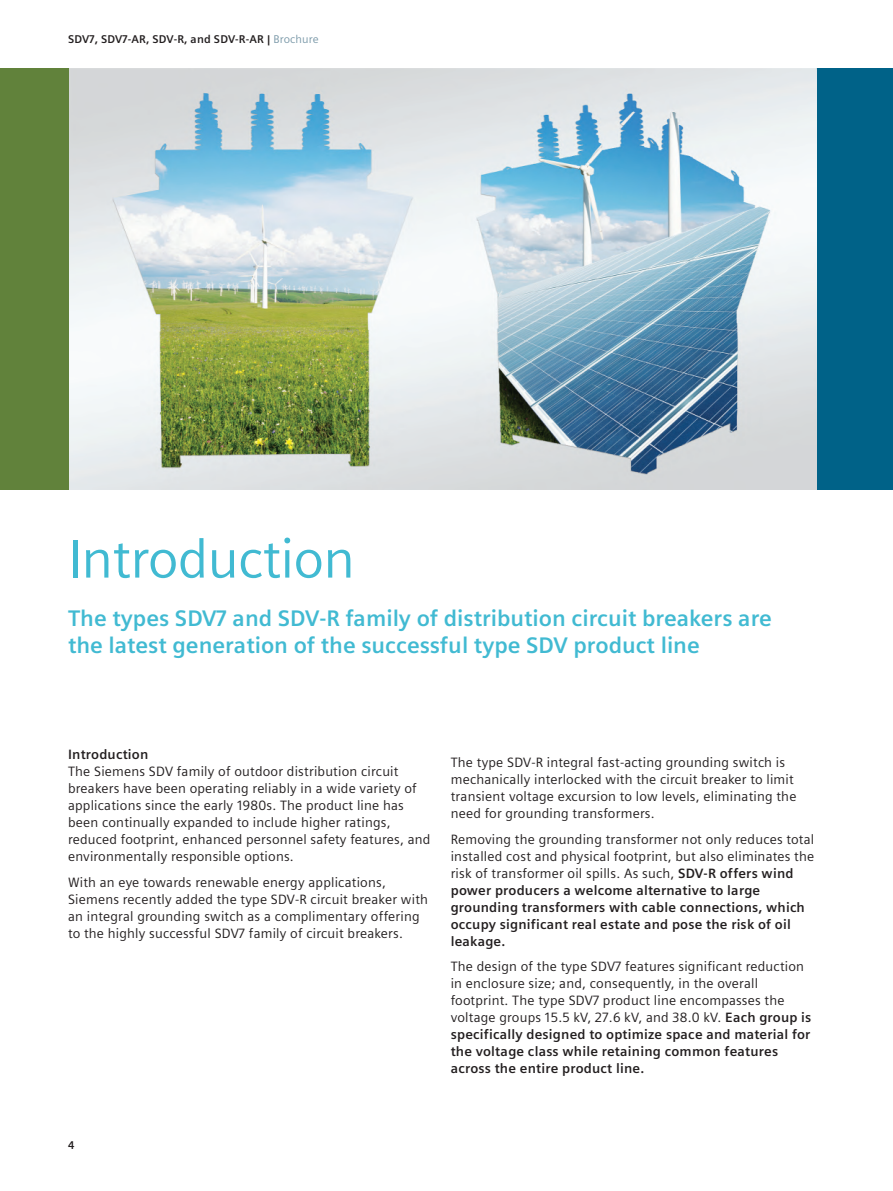
<style>
.page{position:relative;width:893px;height:1191px;background:#fff}
.page>*{position:absolute;margin:0;border:0;box-sizing:border-box;transform-origin:0 0}
.t1{font:54px "Siemens Sans";letter-spacing:-.01em;color:#41bad2}
.t2{font:700 22.5px/27px "Siemens Sans";color:#41bad2}
.t3{font:13.5px/17px "Siemens Sans";letter-spacing:.015em;color:#231f20}
.t4{font:700 13.5px/17px "Siemens Sans";letter-spacing:.015em;color:#231f20}
.t5{font:700 11.25px "Siemens Sans";letter-spacing:.015em;color:#231f20}
.s1{font-weight:400;color:#7b99a9}
.s2{font-weight:400}
.s3{font-weight:700}
</style>
<div class="page">
<div style="left:816px;top:68px;width:77px;height:421px;background:#006288"></div>
<img style="left:68px;top:68px;width:748px;height:421px">
<div style="left:0;top:68px;width:68px;height:421px;background:#61823b"></div>
<p class="t5" style="left:68px;top:32px;width:252px">SDV7, SDV7-AR, SDV-R, and SDV-R-AR | <span class="s1">Brochure</span></p>
<h1 class="t1" style="left:68px;top:528px;width:288px">Introduction</h1>
<h2 class="t2" style="left:68px;top:605px;width:705px">The types SDV7 and SDV-R family of distribution circuit breakers are the latest generation of the successful type SDV product line</h2>
<p class="t4" style="left:68px;top:746px;width:82px">Introduction</p>
<p class="t3" style="left:68px;top:763px;width:364px">The Siemens SDV family of outdoor distribution circuit breakers have been operating reliably in a wide variety of applications since the early 1980s. The product line has been continually expanded to include higher ratings, reduced footprint, enhanced personnel safety features, and environmentally responsible options.</p>
<p class="t3" style="left:68px;top:873px;width:361px">With an eye towards renewable energy applications, Siemens recently added the type SDV-R circuit breaker with an integral grounding switch as a complimentary offering to the highly successful SDV7 family of circuit breakers.</p>
<p class="t3" style="left:451px;top:754px;width:347px">The type SDV-R integral fast-acting grounding switch is mechanically interlocked with the circuit breaker to limit transient voltage excursion to low levels, eliminating the need for grounding transformers.</p>
<p class="t4" style="left:451px;top:830px;width:365px"><span class="s2">Removing the grounding transformer not only reduces total installed cost and physical footprint, but also eliminates the risk of transformer oil spills. As such,</span> SDV-R offers wind power producers a welcome alternative to large grounding transformers with cable connections, which occupy significant real estate and pose the risk of oil leakage.</p>
<p class="t3" style="left:451px;top:958px;width:362px">The design of the type SDV7 features significant reduction in enclosure size; and, consequently, in the overall footprint. The type SDV7 product line encompasses the voltage groups 15.5 kV, 27.6 kV, and 38.0 kV. <span class="s3">Each group is specifically designed to optimize space and material for the voltage class while retaining common features across the entire product line.</span></p>
<p class="t5" style="left:68px;top:1138px;width:8px">4</p>
</div>
